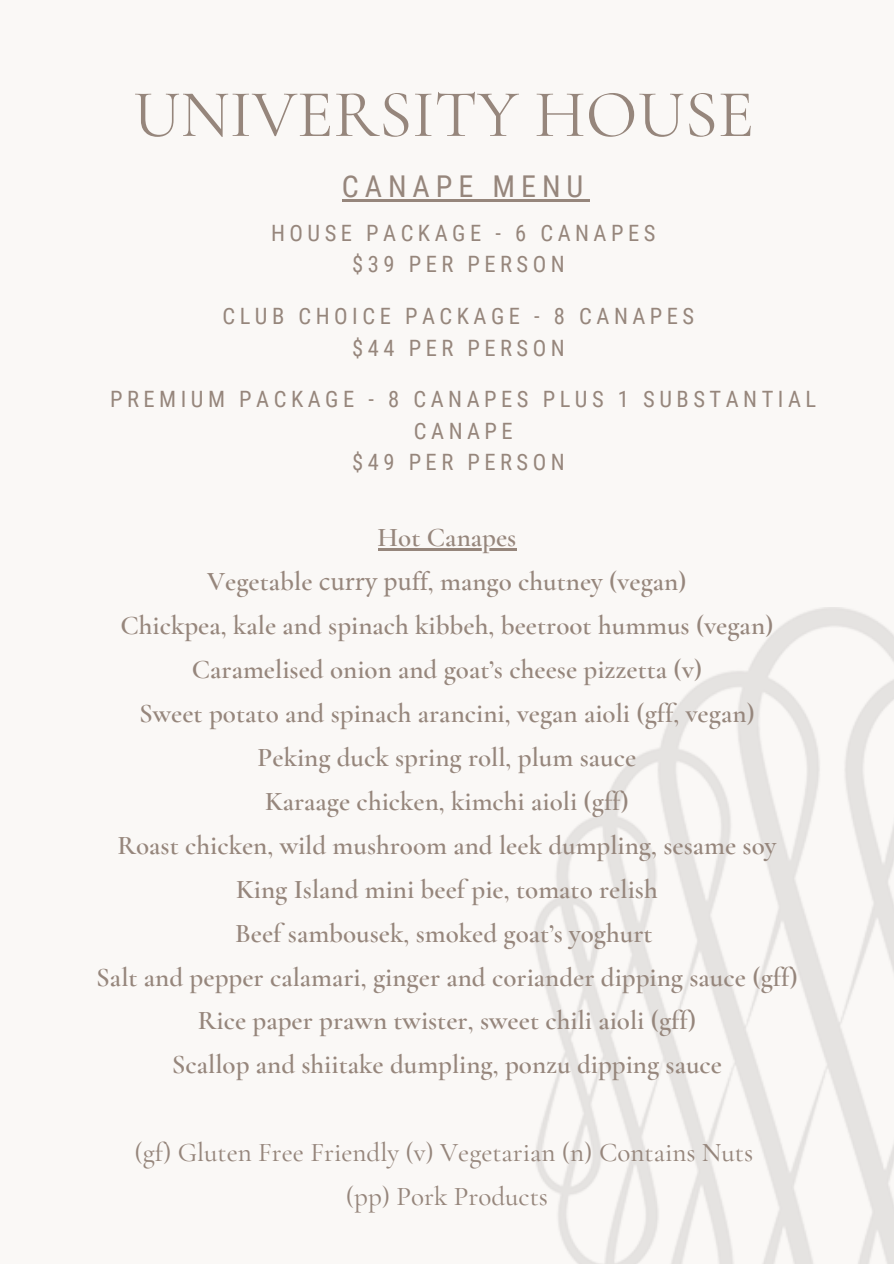
<style>
.page{position:relative;width:894px;height:1264px;background:#fff}
.page>*{position:absolute;margin:0;border:0;box-sizing:border-box;transform-origin:0 0}
.t1{font:67.5px "Cormorant Garamond";color:#96867c}
.t2{font:30px "Roboto Condensed";letter-spacing:.2em;color:#96867c}
.t3{font:600 27px/44px "Cormorant Garamond";color:#96867c;text-align:center}
.t4{font:500 27px "Cormorant Garamond";color:#96867c}
.t5{font:22.5px/31.2px "Roboto Condensed";letter-spacing:.2em;color:#96867c;text-align:center}
.s1{font-family:"Minion Pro";font-weight:400}
</style>
<div class="page">
<div style="left:0;top:0;width:893px;height:1263px;background:#faf8f6"></div>
<img style="left:534px;top:607px;width:359px;height:656px">
<hr style="left:341px;top:199px;width:248px;height:2px;background:#96867c">
<hr style="left:377px;top:548px;width:139px;height:2px;background:#96867c">
<p class="t1" style="left:133px;top:74px;width:622px">UNIVERSITY HOUSE</p>
<p class="t2" style="left:341px;top:169px;width:243px">CANAPE MENU</p>
<p class="t5" style="left:271px;top:218px;width:386px">HOUSE PACKAGE - 6 CANAPES</p>
<p class="t5" style="left:352px;top:249px;width:214px">$39 PER PERSON</p>
<p class="t5" style="left:222px;top:301px;width:473px">CLUB CHOICE PACKAGE - 8 CANAPES</p>
<p class="t5" style="left:352px;top:332px;width:214px">$44 PER PERSON</p>
<p class="t5" style="left:110px;top:384px;width:707px">PREMIUM PACKAGE - 8 CANAPES PLUS 1 SUBSTANTIAL<br>CANAPE</p>
<p class="t5" style="left:352px;top:447px;width:214px">$49 PER PERSON</p>
<p class="t3" style="left:377px;top:515px;width:140px">Hot Canapes</p>
<p class="t3" style="left:120px;top:559px;width:654px">Vegetable <span class="s1">curry puff</span>, mango chutney (vegan)<br>Chickpea, kale and spinach kibbeh, beetroot hummus (vegan)<br>Caramelised onion and goat’s cheese pizzetta (v)<br>Sweet potato and spinach arancini, vegan aioli (gff, vegan)</p>
<p class="t3" style="left:257px;top:735px;width:380px">Peking duck spring roll, plum sauce</p>
<p class="t3" style="left:265px;top:779px;width:365px">Karaage chicken, kimchi aioli (gff)</p>
<p class="t3" style="left:117px;top:823px;width:660px">Roast chicken, wild mushroom and leek dumpling, sesame soy</p>
<p class="t3" style="left:236px;top:867px;width:423px">King Island mini beef pie, tomato relish</p>
<p class="t3" style="left:235px;top:911px;width:419px">Beef sambousek, smoked goat’s yoghurt</p>
<p class="t3" style="left:96px;top:954px;width:702px">Salt and pepper calamari, ginger and coriander dipping sauce (gff)</p>
<p class="t3" style="left:198px;top:998px;width:499px">Rice paper prawn twister, sweet chili aioli (gff)</p>
<p class="t3" style="left:172px;top:1042px;width:551px">Scallop and shiitake dumpling, ponzu dipping sauce</p>
<p class="t4" style="left:134px;top:1136px;width:620px">(gf) Gluten Free Friendly (v) Vegetarian (n) Contains Nuts</p>
<p class="t4" style="left:346px;top:1180px;width:204px">(pp) Pork Products</p>
</div>
